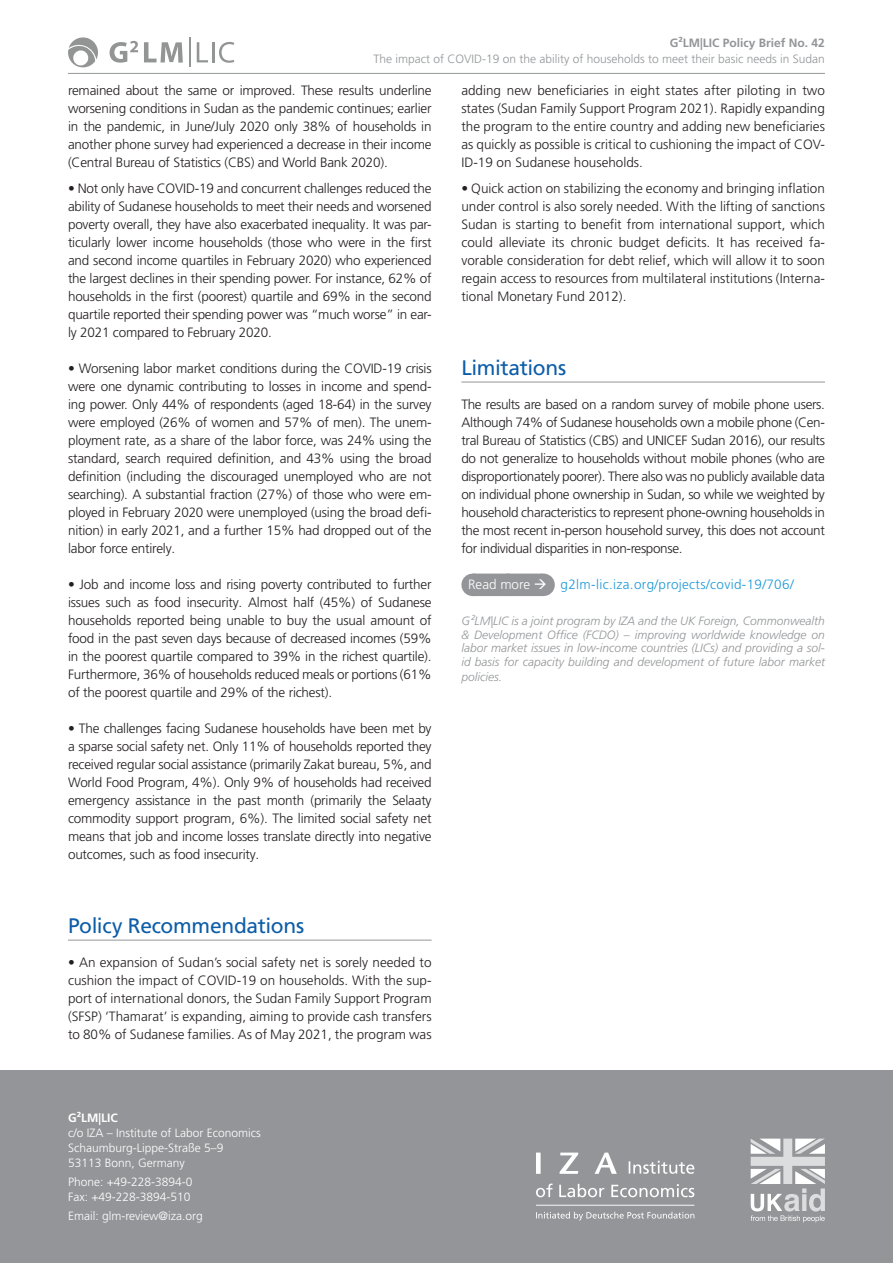
<style>
.page{position:relative;width:893px;height:1263px;background:#fff}
.page>*{position:absolute;margin:0;border:0;box-sizing:border-box;transform-origin:0 0}
.Content___H1{font:21px "Frutiger LT Pro";letter-spacing:-.015em;color:#0d5da8}
.Content___Body_Text{font:300 13.5px/18px "Frutiger LT Pro";letter-spacing:-.015em;color:#231f20;text-align:justify}
.Content___Body_Text-2{font:300 13.5px "Frutiger LT Pro";letter-spacing:.025em;color:#1d99d6}
.Content___Body_Text-3{font:italic 300 12px/13.5px "Frutiger LT Pro";color:#939598;text-align:justify}
.Imprint{font:300 12px "Frutiger LT Pro";color:#fff}
.Title___Verso{font:300 12px "Frutiger LT Pro";color:#939598}
.Title___Verso-2{font:700 12px "Frutiger LT Pro";color:#939598}
.Imprint-2{font:700 12px "Frutiger LT Pro";color:#fff}
.s1{color:#fff}
</style>
<div class="page">
<div style="left:0;top:1070px;width:893px;height:193px;background:#939598"></div>
<hr style="left:68px;top:73px;width:757px;height:1px;background:#939598">
<svg style="left:536px;top:1152px;width:158px;height:68px"></svg>
<svg style="left:751px;top:1138px;width:74px;height:84px"></svg>
<svg style="left:197px;top:42px;width:11px;height:20px"></svg>
<hr style="left:212px;top:42px;width:3px;height:20px;background:#939595">
<svg style="left:219px;top:42px;width:15px;height:21px"></svg>
<svg style="left:68px;top:37px;width:30px;height:30px"></svg>
<hr style="left:189px;top:37px;width:2px;height:30px;background:#939595">
<svg style="left:144px;top:42px;width:39px;height:21px"></svg>
<svg style="left:110px;top:41px;width:28px;height:22px"></svg>
<hr style="left:68px;top:940px;width:364px;height:1px;background:#939598">
<hr style="left:461px;top:382px;width:364px;height:1px;background:#939598">
<div style="left:473px;top:574px;width:70px;height:22px;background:#939598"></div>
<svg style="left:543px;top:574px;width:1px;height:22px"></svg>
<p class="Title___Verso-2" style="left:670px;top:35px;width:157px">G²LM|LIC Policy Brief No. 42</p>
<p class="Title___Verso" style="left:373px;top:52px;width:453px">The impact of COVID-19 on the ability of households to meet their basic needs in Sudan</p>
<p class="Content___Body_Text" style="left:68px;top:82px;width:365px">remained about the same or improved. These results underline worsening conditions in Sudan as the pandemic continues; earlier in the pandemic, in June/July 2020 only 38% of households in another phone survey had experienced a decrease in their income (Central Bureau of Statistics (CBS) and World Bank 2020).</p>
<p class="Content___Body_Text" style="left:68px;top:179px;width:365px">• Not only have COVID-19 and concurrent challenges reduced the ability of Sudanese households to meet their needs and worsened poverty overall, they have also exacerbated inequality. It was par&shy;ticularly lower income households (those who were in the first and second income quartiles in February 2020) who experienced the largest declines in their spending power. For instance, 62% of households in the first (poorest) quartile and 69% in the second quartile reported their spending power was “much worse” in ear&shy;ly 2021 compared to February 2020.</p>
<p class="Content___Body_Text" style="left:68px;top:359px;width:365px">• Worsening labor market conditions during the COVID-19 crisis were one dynamic contributing to losses in income and spend&shy;ing power. Only 44% of respondents (aged 18-64) in the survey were employed (26% of women and 57% of men). The unem&shy;ployment rate, as a share of the labor force, was 24% using the standard, search required definition, and 43% using the broad definition (including the discouraged unemployed who are not searching). A substantial fraction (27%) of those who were em&shy;ployed in February 2020 were unemployed (using the broad defi&shy;nition) in early 2021, and a further 15% had dropped out of the labor force entirely.</p>
<p class="Content___Body_Text" style="left:68px;top:575px;width:365px">• Job and income loss and rising poverty contributed to further issues such as food insecurity. Almost half (45%) of Sudanese households reported being unable to buy the usual amount of food in the past seven days because of decreased incomes (59% in the poorest quartile compared to 39% in the richest quartile).<br>Furthermore, 36% of households reduced meals or portions (61% of the poorest quartile and 29% of the richest).</p>
<p class="Content___Body_Text" style="left:68px;top:719px;width:365px">• The challenges facing Sudanese households have been met by a sparse social safety net. Only 11% of households reported they received regular social assistance (primarily Zakat bureau, 5%, and World Food Program, 4%). Only 9% of households had received emergency assistance in the past month (primarily the Selaaty commodity support program, 6%). The limited social safety net means that job and income losses translate directly into negative outcomes, such as food insecurity.</p>
<p class="Content___Body_Text" style="left:461px;top:82px;width:365px">adding new beneficiaries in eight states after piloting in two states (Sudan Family Support Program 2021). Rapidly expanding the program to the entire country and adding new beneficiaries as quickly as possible is critical to cushioning the impact of COV-ID-19 on Sudanese households.</p>
<p class="Content___Body_Text" style="left:461px;top:179px;width:365px">• Quick action on stabilizing the economy and bringing inflation under control is also sorely needed. With the lifting of sanctions Sudan is starting to benefit from international support, which could alleviate its chronic budget deficits. It has received fa&shy;vorable consideration for debt relief, which will allow it to soon regain access to resources from multilateral institutions (Interna&shy;tional Monetary Fund 2012).</p>
<p class="Content___H1" style="left:461px;top:356px;width:106px">Limitations</p>
<p class="Content___Body_Text" style="left:461px;top:395px;width:365px">The results are based on a random survey of mobile phone users.<br>Although 74% of Sudanese households own a mobile phone (Cen&shy;tral Bureau of Statistics (CBS) and UNICEF Sudan 2016), our results do not generalize to households without mobile phones (who are disproportionately poorer). There also was no publicly available data on individual phone ownership in Sudan, so while we weighted by household characteristics to represent phone-owning households in the most recent in-person household survey, this does not account for individual disparities in non-response.</p>
<p class="Content___Body_Text-2" style="left:468px;top:576px;width:327px"><span class="s1">Read more</span> <span class="s1">→</span> g2lm-lic.iza.org/projects/covid-19/706/</p>
<p class="Content___Body_Text-3" style="left:461px;top:614px;width:365px">G²LM|LIC is a joint program by IZA and the UK Foreign, Commonwealth &amp; Development Office (FCDO) – improving worldwide knowledge on labor market issues in low-income countries (LICs) and providing a sol&shy;id basis for capacity building and development of future labor market</p>
<p class="Content___Body_Text-3" style="left:461px;top:670px;width:42px">policies.</p>
<p class="Content___H1" style="left:68px;top:914px;width:238px">Policy Recommendations</p>
<p class="Content___Body_Text" style="left:68px;top:953px;width:365px">• An expansion of Sudan’s social safety net is sorely needed to cushion the impact of COVID-19 on households. With the sup&shy;port of international donors, the Sudan Family Support Program (SFSP) ‘Thamarat’ is expanding, aiming to provide cash transfers to 80% of Sudanese families. As of May 2021, the program was</p>
<p class="Imprint-2" style="left:68px;top:1110px;width:51px">G²LM|LIC</p>
<p class="Imprint" style="left:68px;top:1126px;width:194px">c/o IZA – Institute of Labor Economics</p>
<p class="Imprint" style="left:68px;top:1141px;width:157px">Schaumburg-Lippe-Straße 5–9</p>
<p class="Imprint" style="left:68px;top:1156px;width:118px">53113 Bonn, Germany</p>
<p class="Imprint" style="left:68px;top:1175px;width:126px">Phone: +49-228-3894-0</p>
<p class="Imprint" style="left:68px;top:1190px;width:124px">Fax: +49-228-3894-510</p>
<p class="Imprint" style="left:68px;top:1209px;width:136px">Email: glm-review@iza.org</p>
</div>
